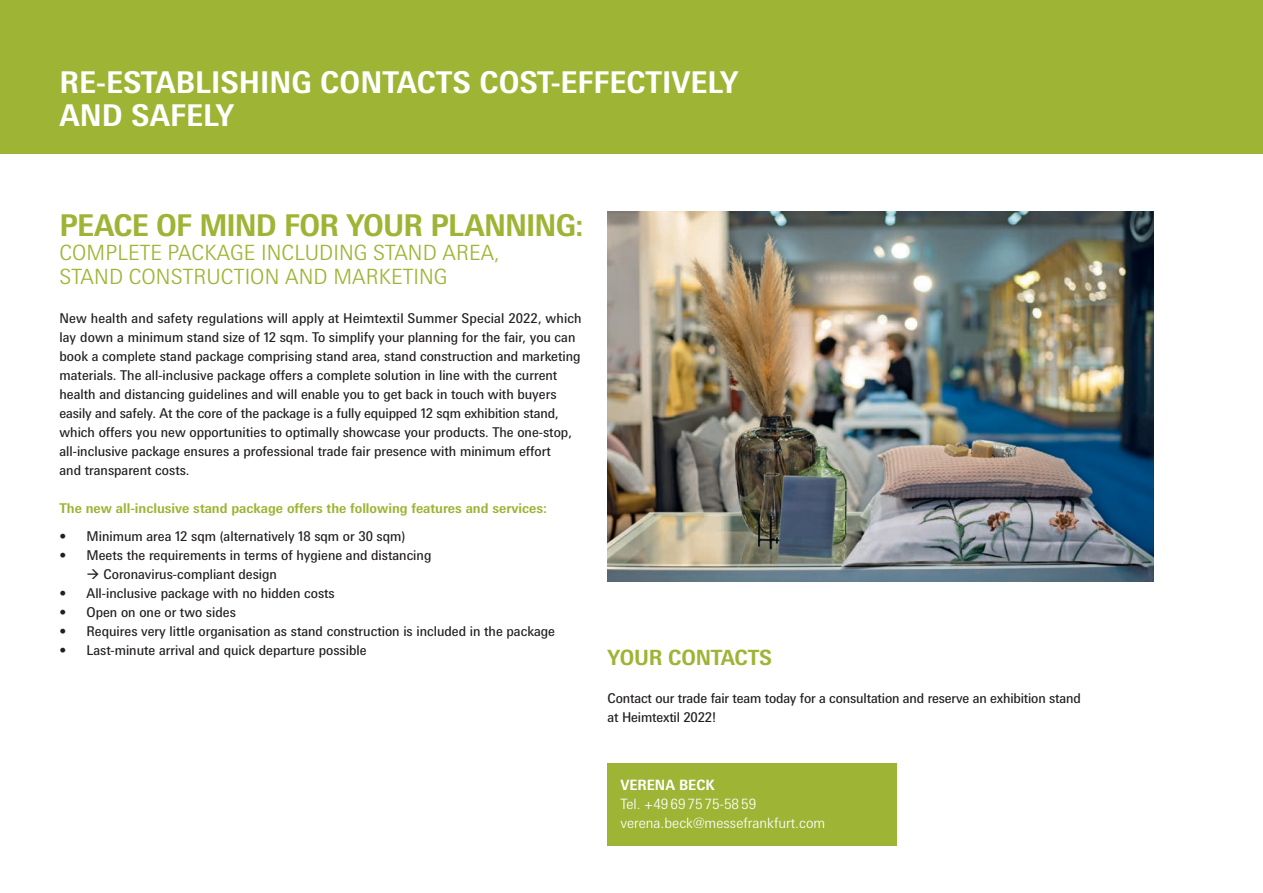
<style>
.page{position:relative;width:1263px;height:893px;background:#fff}
.page>*{position:absolute;margin:0;border:0;box-sizing:border-box;transform-origin:0 0}
.t1{font:700 30px/33px "Messe Univers";color:#fff}
.t2{font:700 30px "Messe Univers";letter-spacing:-.03em;color:#9eb434}
.t3{font:300 21px/24px "Messe Univers";color:#9eb434}
.t4{font:700 21px "Messe Univers";letter-spacing:-.01em;color:#9eb434}
.t5{font:300 14.25px/19px "Messe Univers";color:#fff}
.t6{font:700 14.25px "Messe Univers";color:#fff}
.t7{font:13.5px/19px "Messe Univers";color:#231f20}
.t8{font:700 13.5px "Messe Univers";color:#9eb434}
</style>
<div class="page">
<div style="left:0;top:0;width:1263px;height:153px;background:#9eb434"></div>
<img style="left:608px;top:212px;width:545px;height:369px">
<div style="left:608px;top:763px;width:289px;height:82px;background:#9eb434"></div>
<h1 class="t1" style="left:60px;top:65px;width:680px">RE-ESTABLISHING CONTACTS COST-EFFECTIVELY<br>AND SAFELY</h1>
<h1 class="t2" style="left:60px;top:207px;width:526px">PEACE OF MIND FOR YOUR PLANNING:</h1>
<h2 class="t3" style="left:60px;top:241px;width:442px">COMPLETE PACKAGE INCLUDING STAND AREA,<br>STAND CONSTRUCTION AND MARKETING</h2>
<p class="t7" style="left:60px;top:308px;width:524px">New health and safety regulations will apply at Heimtextil Summer Special 2022, which lay down a minimum stand size of 12 sqm. To simplify your planning for the fair, you can book a complete stand package comprising stand area, stand construction and marketing materials. The all-inclusive package offers a complete solution in line with the current health and distancing guidelines and will enable you to get back in touch with buyers easily and safely. At the core of the package is a fully equipped 12 sqm exhibition stand, which offers you new opportunities to optimally showcase your products. The one-stop, all-inclusive package ensures a professional trade fair presence with minimum effort<br>and transparent costs.</p>
<p class="t8" style="left:60px;top:500px;width:489px">The new all-inclusive stand package offers the following features and services:</p>
<p class="t7" style="left:60px;top:526px;width:347px">• Minimum area 12 sqm (alternatively 18 sqm or 30 sqm)</p>
<p class="t7" style="left:60px;top:545px;width:373px">• Meets the requirements in terms of hygiene and distancing</p>
<p class="t7" style="left:87px;top:564px;width:192px">→ Coronavirus-compliant design</p>
<p class="t7" style="left:60px;top:583px;width:277px">• All-inclusive package with no hidden costs</p>
<p class="t7" style="left:60px;top:602px;width:178px">• Open on one or two sides</p>
<p class="t7" style="left:60px;top:621px;width:497px">• Requires very little organisation as stand construction is included in the package</p>
<p class="t7" style="left:60px;top:640px;width:309px">• Last-minute arrival and quick departure possible</p>
<h2 class="t4" style="left:608px;top:644px;width:166px">YOUR CONTACTS</h2>
<p class="t7" style="left:608px;top:688px;width:475px">Contact our trade fair team today for a consultation and reserve an exhibition stand at Heimtextil 2022!</p>
<p class="t6" style="left:620px;top:776px;width:96px">VERENA BECK</p>
<p class="t5" style="left:620px;top:794px;width:207px">Tel. +49697575-5859 verena.beck@messefrankfurt.com</p>
</div>
